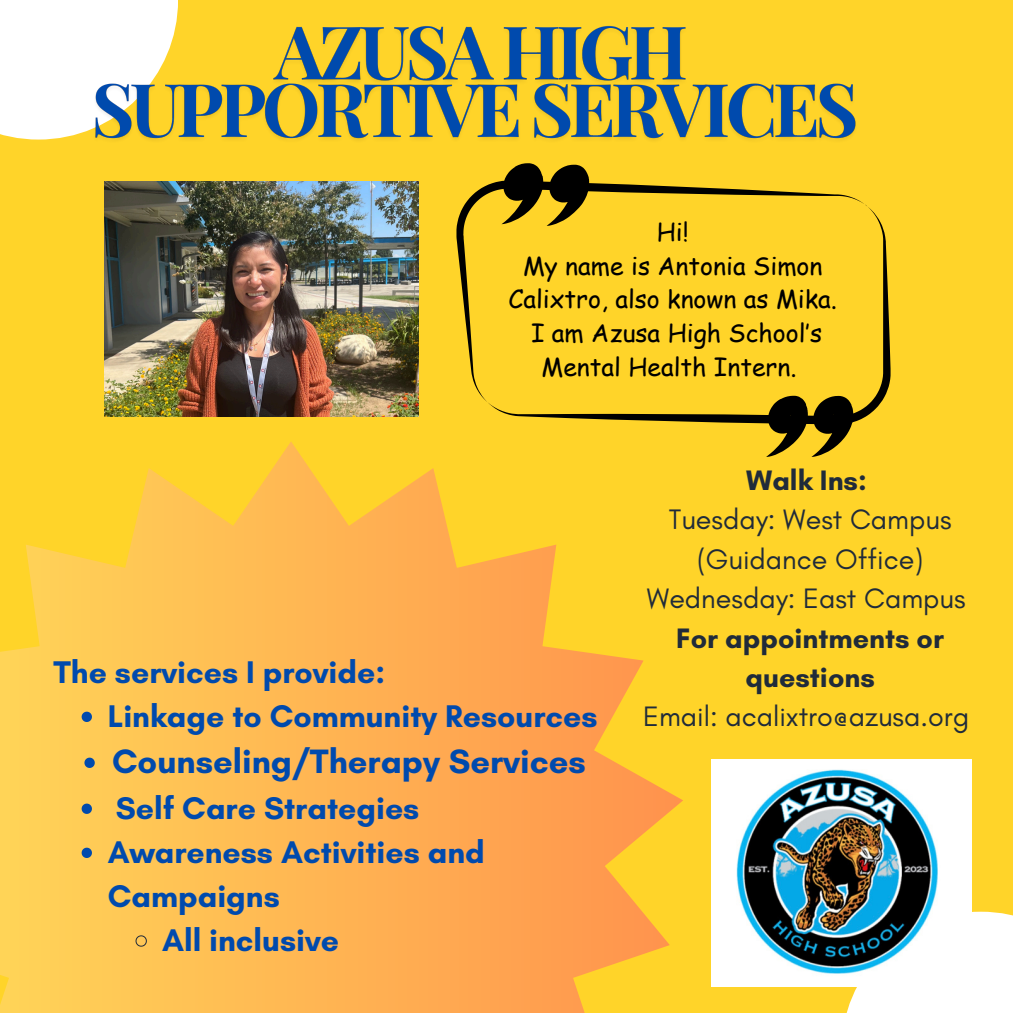
<style>
.page{position:relative;width:1013px;height:1013px;background:#fff}
.page>*{position:absolute;margin:0;border:0;box-sizing:border-box;transform-origin:0 0}
.t1{font:700 34.38px "Glacial Indifference";color:#004aad}
.t2{font:700 31.88px/44px "Glacial Indifference";color:#004aad}
.t3{font:28.62px/39.4px "Glacial Indifference";color:#202b3a;text-align:center}
.t4{font:24.75px/33.8px "Comic Sans MS";color:#000;text-align:center}
.s1{font-weight:700}
</style>
<div class="page">
<div style="left:0;top:0;width:1012px;height:1012px;background:#ffd429"></div>
<div style="left:841px;top:911px;width:171px;height:101px;background:#fff"></div>
<svg style="left:0;top:442px;width:683px;height:570px"></svg>
<div style="left:0;top:0;width:178px;height:140px;background:#fff"></div>
<svg style="left:0;top:442px;width:12px;height:423px"></svg>
<img style="left:711px;top:759px;width:260px;height:227px">
<svg style="left:456px;top:181px;width:411px;height:221px"></svg>
<svg style="left:487px;top:206px;width:403px;height:218px"></svg>
<svg style="left:501px;top:163px;width:88px;height:63px"></svg>
<svg style="left:766px;top:396px;width:87px;height:61px"></svg>
<svg style="left:82px;top:711px;width:10px;height:11px"></svg>
<svg style="left:84px;top:757px;width:11px;height:11px"></svg>
<svg style="left:82px;top:803px;width:10px;height:11px"></svg>
<svg style="left:82px;top:847px;width:10px;height:11px"></svg>
<svg style="left:135px;top:934px;width:12px;height:13px"></svg>
<img style="left:104px;top:182px;width:314px;height:234px">
<img style="left:90px;top:6px;width:766px;height:134px">
<p class="t4" style="left:657px;top:214px;width:33px">Hi!</p>
<p class="t4" style="left:508px;top:248px;width:330px">My name is Antonia Simon<br>Calixtro, also known as Mika.</p>
<p class="t4" style="left:531px;top:315px;width:292px">I am Azusa High School’s<br>Mental Health Intern.</p>
<p class="t2" style="left:53px;top:649px;width:333px">The services I provide:</p>
<p class="t2" style="left:108px;top:693px;width:491px">Linkage to Community Resources</p>
<p class="t1" style="left:112px;top:740px;width:475px">Counseling/Therapy Services</p>
<p class="t2" style="left:116px;top:785px;width:305px">Self Care Strategies</p>
<p class="t2" style="left:108px;top:829px;width:378px">Awareness Activities and<br>Campaigns</p>
<h2 class="t2" style="left:162px;top:917px;width:179px">All inclusive</h2>
<p class="t3" style="left:643px;top:460px;width:327px"><span class="s1">Walk Ins:<br></span>Tuesday: West Campus (Guidance Office)<br>Wednesday: East Campus<br><span class="s1">For appointments or questions<br></span>Email: acalixtro@azusa.org</p>
</div>
